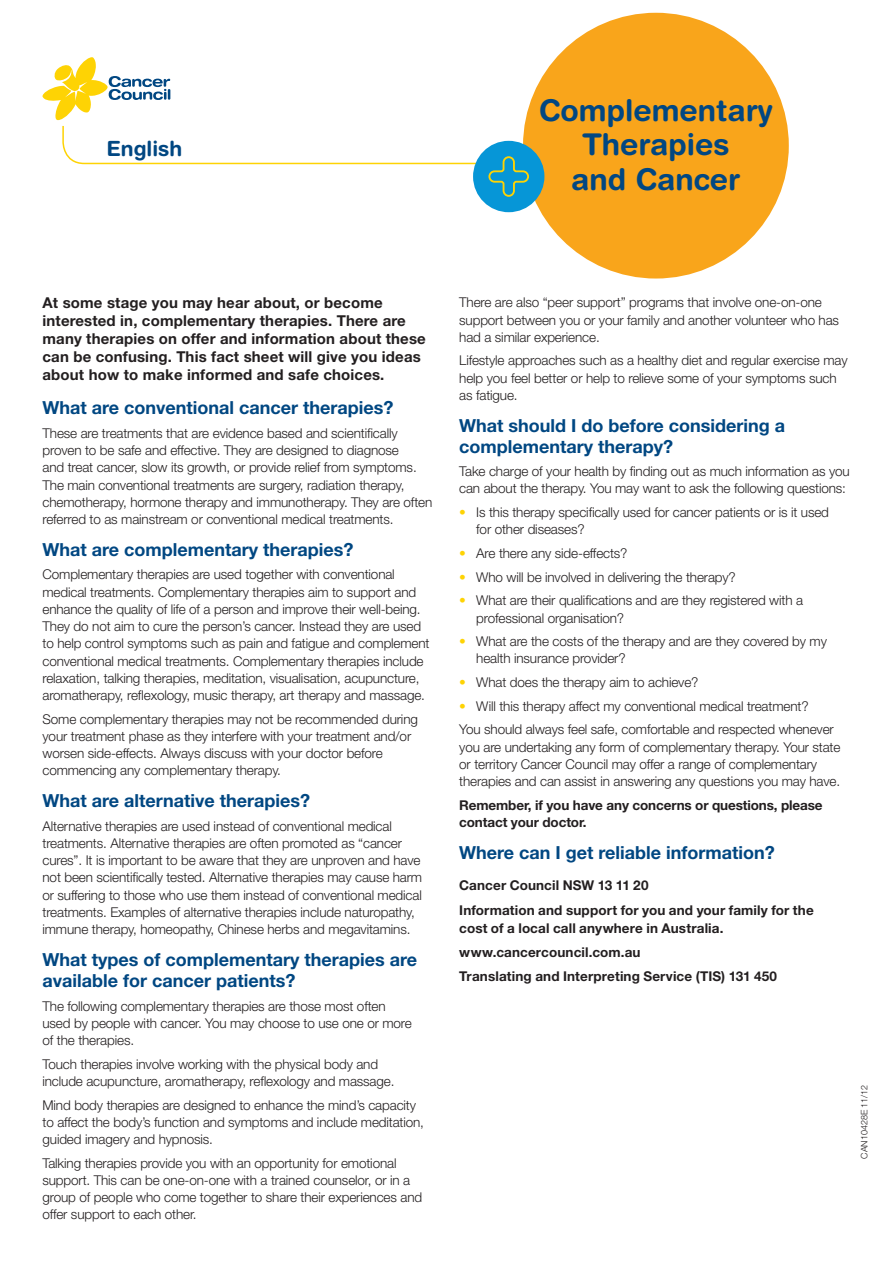
<style>
.page{position:relative;width:893px;height:1263px;background:#fff}
.page>*{position:absolute;margin:0;border:0;box-sizing:border-box;transform-origin:0 0}
.t1{font:700 30px/34.5px "Helvetica Rounded LT Std";color:#014782;text-align:center}
.t2{font:700 21px "Helvetica Rounded LT Std";color:#014782}
.t3{font:700 18px/21px "Helvetica Neue LT Std";color:#014782}
.t4{font:700 15px/18px "Helvetica Neue LT Std";letter-spacing:.01em;color:#231f20}
.t5{font:300 13.5px/17.2px "Helvetica Neue LT Std";letter-spacing:-.01em;color:#231f20}
.t6{font:700 13.5px/24.5px "Helvetica Neue LT Std";letter-spacing:.005em;color:#231f20}
.t7{font:300 9px "Helvetica Neue LT Std";color:#231f20}
.s1{color:#fed304}
</style>
<div class="page">
<div style="left:523px;top:13px;width:266px;height:266px;background:#f9a51b;border-radius:50%"></div>
<div style="left:473px;top:141px;width:72px;height:71px;background:#0696d7;border-radius:50%"></div>
<svg style="left:43px;top:57px;width:490px;height:141px"></svg>
<h2 class="t2" style="left:106px;top:136px;width:77px">English</h2>
<h1 class="t1" style="left:539px;top:92px;width:235px">Complementary<br>Therapies<br>and Cancer</h1>
<p class="t4" style="left:43px;top:294px;width:385px">At some stage you may hear about, or become interested in, complementary therapies. There are many therapies on offer and information about these can be confusing. This fact sheet will give you ideas about how to make informed and safe choices.</p>
<h3 class="t3" style="left:43px;top:397px;width:353px">What are conventional cancer therapies?</h3>
<p class="t5" style="left:43px;top:424px;width:391px">These are treatments that are evidence based and scientifically proven to be safe and effective. They are designed to diagnose<br>and treat cancer, slow its growth, or provide relief from symptoms.<br>The main conventional treatments are surgery, radiation therapy, chemotherapy, hormone therapy and immunotherapy. They are often referred to as mainstream or conventional medical treatments.</p>
<h3 class="t3" style="left:43px;top:538px;width:312px">What are complementary therapies?</h3>
<p class="t5" style="left:43px;top:566px;width:389px">Complementary therapies are used together with conventional medical treatments. Complementary therapies aim to support and enhance the quality of life of a person and improve their well-being.<br>They do not aim to cure the person’s cancer. Instead they are used to help control symptoms such as pain and fatigue and complement conventional medical treatments. Complementary therapies include relaxation, talking therapies, meditation, visualisation, acupuncture, aromatherapy, reflexology, music therapy, art therapy and massage.</p>
<p class="t5" style="left:43px;top:710px;width:377px">Some complementary therapies may not be recommended during your treatment phase as they interfere with your treatment and/or worsen side-effects. Always discuss with your doctor before commencing any complementary therapy.</p>
<h3 class="t3" style="left:43px;top:790px;width:269px">What are alternative therapies?</h3>
<p class="t5" style="left:43px;top:817px;width:381px">Alternative therapies are used instead of conventional medical treatments. Alternative therapies are often promoted as “cancer cures”. It is important to be aware that they are unproven and have not been scientifically tested. Alternative therapies may cause harm or suffering to those who use them instead of conventional medical treatments. Examples of alternative therapies include naturopathy, immune therapy, homeopathy, Chinese herbs and megavitamins.</p>
<h3 class="t3" style="left:43px;top:948px;width:376px">What types of complementary therapies are available for cancer patients?</h3>
<p class="t5" style="left:43px;top:997px;width:371px">The following complementary therapies are those most often used by people with cancer. You may choose to use one or more of the therapies.</p>
<p class="t5" style="left:43px;top:1055px;width:353px">Touch therapies involve working with the physical body and include acupuncture, aromatherapy, reflexology and massage.</p>
<p class="t5" style="left:43px;top:1096px;width:383px">Mind body therapies are designed to enhance the mind’s capacity to affect the body’s function and symptoms and include meditation, guided imagery and hypnosis.</p>
<p class="t5" style="left:43px;top:1154px;width:381px">Talking therapies provide you with an opportunity for emotional support. This can be one-on-one with a trained counselor, or in a group of people who come together to share their experiences and offer support to each other.</p>
<p class="t5" style="left:459px;top:294px;width:381px">There are also “peer support” programs that involve one-on-one support between you or your family and another volunteer who has had a similar experience.</p>
<p class="t5" style="left:459px;top:352px;width:390px">Lifestyle approaches such as a healthy diet and regular exercise may help you feel better or help to relieve some of your symptoms such as fatigue.</p>
<h3 class="t3" style="left:459px;top:414px;width:327px">What should I do before considering a complementary therapy?</h3>
<p class="t5" style="left:459px;top:462px;width:392px">Take charge of your health by finding out as much information as you can about the therapy. You may want to ask the following questions:</p>
<p class="t5" style="left:476px;top:503px;width:354px;text-indent:-17px"><span class="s1">•</span> Is this therapy specifically used for cancer patients or is it used for other diseases?</p>
<p class="t5" style="left:459px;top:544px;width:170px"><span class="s1">•</span> Are there any side-effects?</p>
<p class="t5" style="left:459px;top:568px;width:278px"><span class="s1">•</span> Who will be involved in delivering the therapy?</p>
<p class="t5" style="left:476px;top:591px;width:328px;text-indent:-17px"><span class="s1">•</span> What are their qualifications and are they registered with a professional organisation?</p>
<p class="t5" style="left:476px;top:632px;width:352px;text-indent:-17px"><span class="s1">•</span> What are the costs of the therapy and are they covered by my health insurance provider?</p>
<p class="t5" style="left:459px;top:673px;width:241px"><span class="s1">•</span> What does the therapy aim to achieve?</p>
<p class="t5" style="left:459px;top:694px;width:376px;line-height:23.7px"><span class="s1">•</span> Will this therapy affect my conventional medical treatment?<br>You should always feel safe, comfortable and respected whenever</p>
<p class="t5" style="left:459px;top:738px;width:383px">you are undertaking any form of complementary therapy. Your state or territory Cancer Council may offer a range of complementary therapies and can assist in answering any questions you may have.</p>
<p class="t6" style="left:459px;top:796px;width:365px;line-height:17.2px">Remember, if you have any concerns or questions, please contact your doctor.</p>
<h3 class="t3" style="left:459px;top:841px;width:317px">Where can I get reliable information?</h3>
<p class="t6" style="left:459px;top:873px;width:356px">Cancer Council NSW 13 11 20<br>Information and support for you and your family for the</p>
<p class="t6" style="left:459px;top:915px;width:319px">cost of a local call anywhere in Australia. www.cancercouncil.com.au<br>Translating and Interpreting Service (TIS) 131 450</p>
<p class="t7" style="left:859px;top:1159px;width:76px;rotate:-90deg">CAN10428E 11/12</p>
</div>
